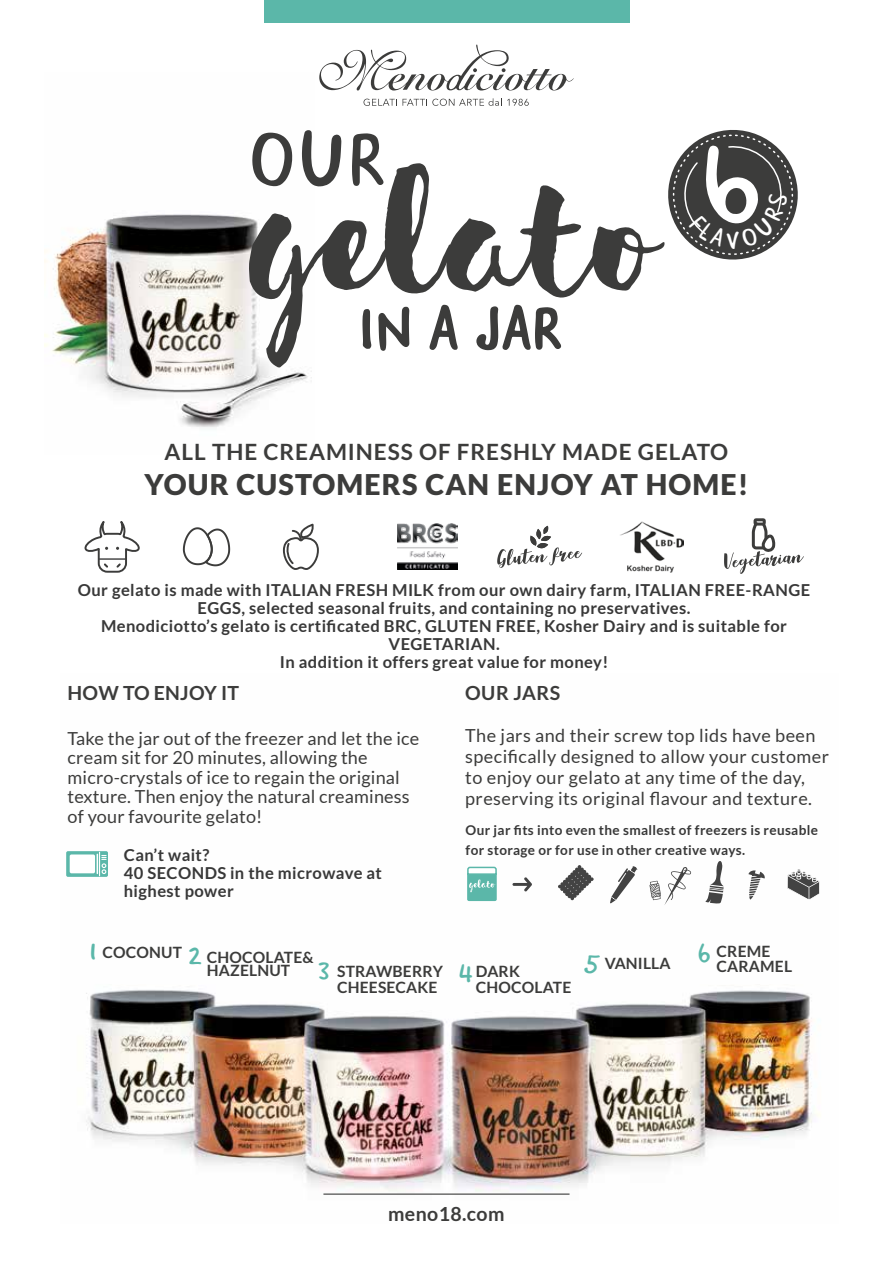
<style>
.page{position:relative;width:893px;height:1263px;background:#fff}
.page>*{position:absolute;margin:0;border:0;box-sizing:border-box;transform-origin:0 0}
.t1{font:72.45px "Binx";color:#3c3c3b}
.t2{font:56.55px "Binx";color:#3c3c3b}
.t3{font:900 28.5px "Lato";letter-spacing:.04em;color:#3c3c3b}
.t4{font:27.6px "Binx";color:#5bb7a9}
.t5{font:23.55px "Binx";color:#fff}
.t6{font:700 22.5px "Lato";letter-spacing:.04em;color:#3c3c3b}
.t7{font:700 19.5px "Lato";letter-spacing:.02em;color:#3c3c3b}
.t8{font:18px/19.5px "Lato";letter-spacing:.01em;color:#3c3c3b}
.t9{font:700 16.5px/18px "Lato";letter-spacing:.025em;color:#383838}
.t10{font:700 15.6px/15.6px "Lato";letter-spacing:.01em;color:#3c3c3b}
.t11{font:700 13.5px/19.5px "Lato";letter-spacing:.025em;color:#383838}
</style>
<div class="page">
<img style="left:66px;top:851px;width:754px;height:344px">
<img style="left:44px;top:214px;width:204px;height:214px">
<svg style="left:363px;top:98px;width:166px;height:8px"></svg>
<svg style="left:319px;top:45px;width:255px;height:46px"></svg>
<hr style="left:323px;top:1193px;width:246px;height:2px;background:#3c3c3b">
<svg style="left:66px;top:851px;width:42px;height:26px"></svg>
<div style="left:70px;top:854px;width:25px;height:19px;background:#fff;border-radius:2px"></div>
<svg style="left:97px;top:852px;width:9px;height:24px"></svg>
<div style="left:264px;top:0;width:365px;height:23px;background:#5bb7a9"></div>
<div style="left:467px;top:872px;width:30px;height:29px;background:#5bb7a9;border-radius:2px"></div>
<svg style="left:466px;top:866px;width:32px;height:26px"></svg>
<svg style="left:610px;top:866px;width:27px;height:37px"></svg>
<svg style="left:705px;top:861px;width:19px;height:42px"></svg>
<svg style="left:787px;top:869px;width:33px;height:31px"></svg>
<svg style="left:748px;top:870px;width:17px;height:29px"></svg>
<svg style="left:649px;top:867px;width:42px;height:38px"></svg>
<svg style="left:512px;top:877px;width:20px;height:15px"></svg>
<svg style="left:558px;top:865px;width:36px;height:35px"></svg>
<svg style="left:724px;top:518px;width:80px;height:56px"></svg>
<img style="left:620px;top:521px;width:64px;height:51px">
<svg style="left:84px;top:521px;width:56px;height:52px"></svg>
<svg style="left:182px;top:527px;width:49px;height:40px"></svg>
<svg style="left:282px;top:523px;width:37px;height:47px"></svg>
<img style="left:397px;top:524px;width:61px;height:46px">
<svg style="left:497px;top:526px;width:85px;height:42px"></svg>
<svg style="left:248px;top:130px;width:550px;height:275px"></svg>
<h1 class="t1" style="left:249px;top:110px;width:140px">OUR</h1>
<h2 class="t2" style="left:358px;top:290px;width:207px">IN A JAR</h2>
<h3 class="t5" style="left:725px;top:224px;width:17px">V</h3>
<p class="t6" style="left:165px;top:439px;width:565px">ALL THE CREAMINESS OF FRESHLY MADE GELATO</p>
<h3 class="t3" style="left:144px;top:468px;width:606px">YOUR CUSTOMERS CAN ENJOY AT HOME!</h3>
<p class="t9" style="left:78px;top:581px;width:734px;text-align:center">Our gelato is made with ITALIAN FRESH MILK from our own dairy farm, ITALIAN FREE-RANGE EGGS, selected seasonal fruits, and containing no preservatives.<br>Menodiciotto’s gelato is certificated BRC, GLUTEN FREE, Kosher Dairy and is suitable for VEGETARIAN.<br>In addition it offers great value for money!</p>
<p class="t7" style="left:68px;top:681px;width:173px">HOW TO ENJOY IT</p>
<p class="t8" style="left:68px;top:728px;width:353px">Take the jar out of the freezer and let the ice cream sit for 20 minutes, allowing the micro-crystals of ice to regain the original texture. Then enjoy the natural creaminess of your favourite gelato!</p>
<p class="t9" style="left:124px;top:846px;width:260px">Can’t wait?<br>40 SECONDS in the microwave at highest power</p>
<p class="t7" style="left:465px;top:681px;width:97px">OUR JARS</p>
<p class="t8" style="left:465px;top:724px;width:365px;line-height:21px">The jars and their screw top lids have been specifically designed to allow your customer to enjoy our gelato at any time of the day, preserving its original flavour and texture.</p>
<p class="t11" style="left:466px;top:820px;width:354px">Our jar fits into even the smallest of freezers is reusable for storage or for use in other creative ways.</p>
<h3 class="t4" style="left:698px;top:933px;width:15px">6</h3>
<h3 class="t4" style="left:89px;top:931px;width:9px">1</h3>
<h3 class="t4" style="left:188px;top:936px;width:15px">2</h3>
<p class="t10" style="left:717px;top:943px;width:55px">CREME</p>
<p class="t10" style="left:103px;top:944px;width:81px">COCONUT</p>
<p class="t10" style="left:207px;top:951px;width:108px;line-height:12.5px">CHOCOLATE&amp;<br>HAZELNUT</p>
<h3 class="t4" style="left:317px;top:951px;width:13px">3</h3>
<h3 class="t4" style="left:584px;top:944px;width:17px">5</h3>
<p class="t10" style="left:605px;top:955px;width:67px">VANILLA</p>
<p class="t10" style="left:717px;top:959px;width:77px">CARAMEL</p>
<h3 class="t4" style="left:458px;top:953px;width:16px">4</h3>
<p class="t10" style="left:337px;top:964px;width:107px">STRAWBERRY<br>CHEESECAKE</p>
<p class="t10" style="left:476px;top:964px;width:97px">DARK<br>CHOCOLATE</p>
<p class="t7" style="left:388px;top:1203px;width:118px">meno18.com</p>
</div>
